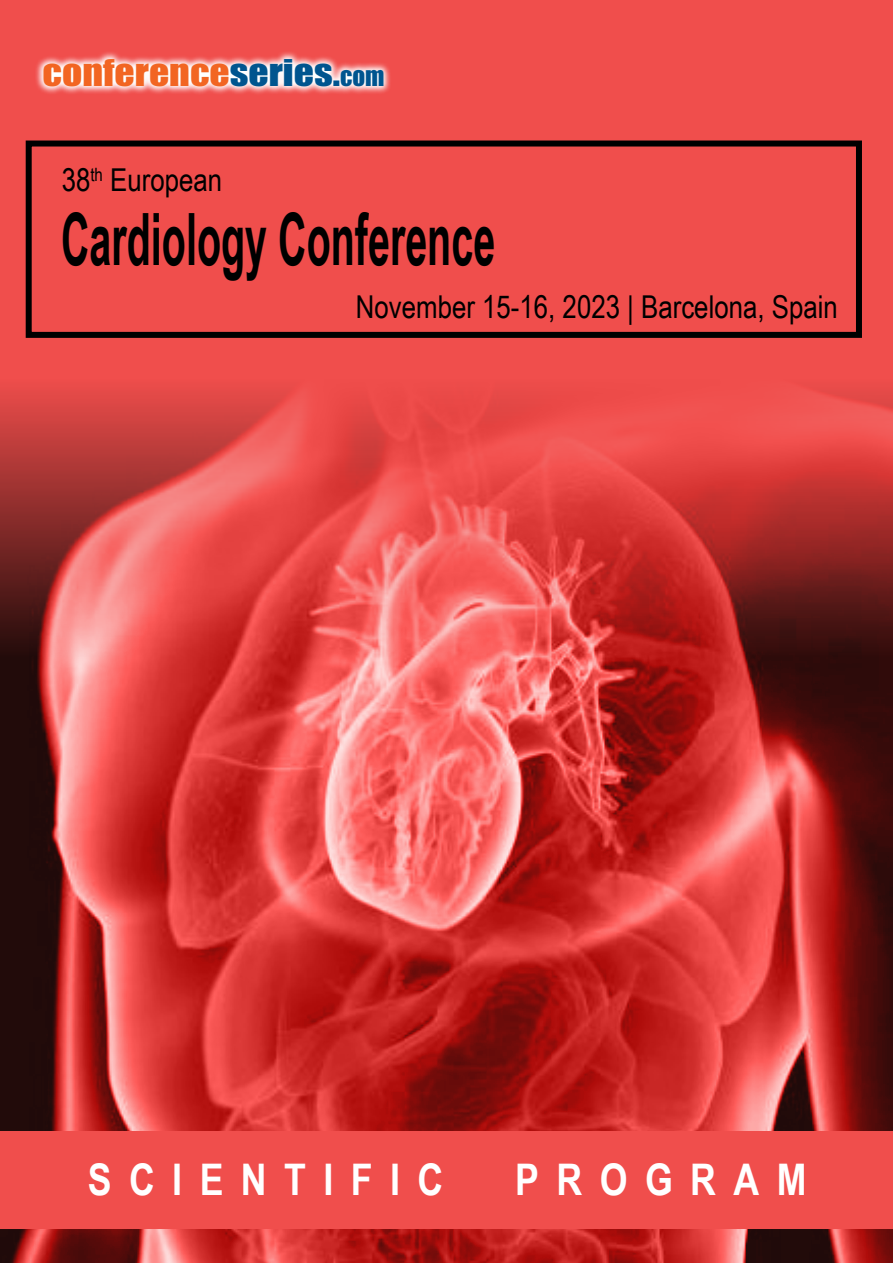
<style>
.page{position:relative;width:893px;height:1263px;background:#f04e4c}
.page>*{position:absolute;margin:0;border:0;box-sizing:border-box;transform-origin:0 0}
.t1{font:700 72.15px "Arial Narrow";color:#000;scale:.67 1}
.t2{font:700 43.5px "Arial Narrow";letter-spacing:.4em;color:#fff}
.t3{font:34.05px "Impact";color:#f26522;scale:1.16 1}
.t4{font:31.5px "Arial Narrow";color:#000}
.s1{color:#00558f}
.s2{font-size:24.45px;color:#00558f}
</style>
<div class="page">
<img style="left:0;top:391px;width:893px;height:872px">
<div style="left:0;top:1132px;width:893px;height:97px;background:#f04e4c"></div>
<div style="left:26px;top:141px;width:836px;height:197px;border:6px solid #000"></div>
<svg style="left:36px;top:52px;width:354px;height:42px"></svg>
<p class="t3" style="left:43px;top:46px;width:296px">CONFERENCE<span class="s1">SERIES.</span><span class="s2">COM</span></p>
<p class="t4" style="left:62px;top:157px;width:162px">38<sup>th</sup> European</p>
<h1 class="t1" style="left:61px;top:185px;width:650px">Cardiology Conference</h1>
<p class="t4" style="left:356px;top:284px;width:483px">November 15-16, 2023 | Barcelona, Spain</p>
<h2 class="t2" style="left:88px;top:1147px;width:357px">SCIENTIFIC</h2>
<h2 class="t2" style="left:515px;top:1147px;width:293px">PROGRAM</h2>
</div>
